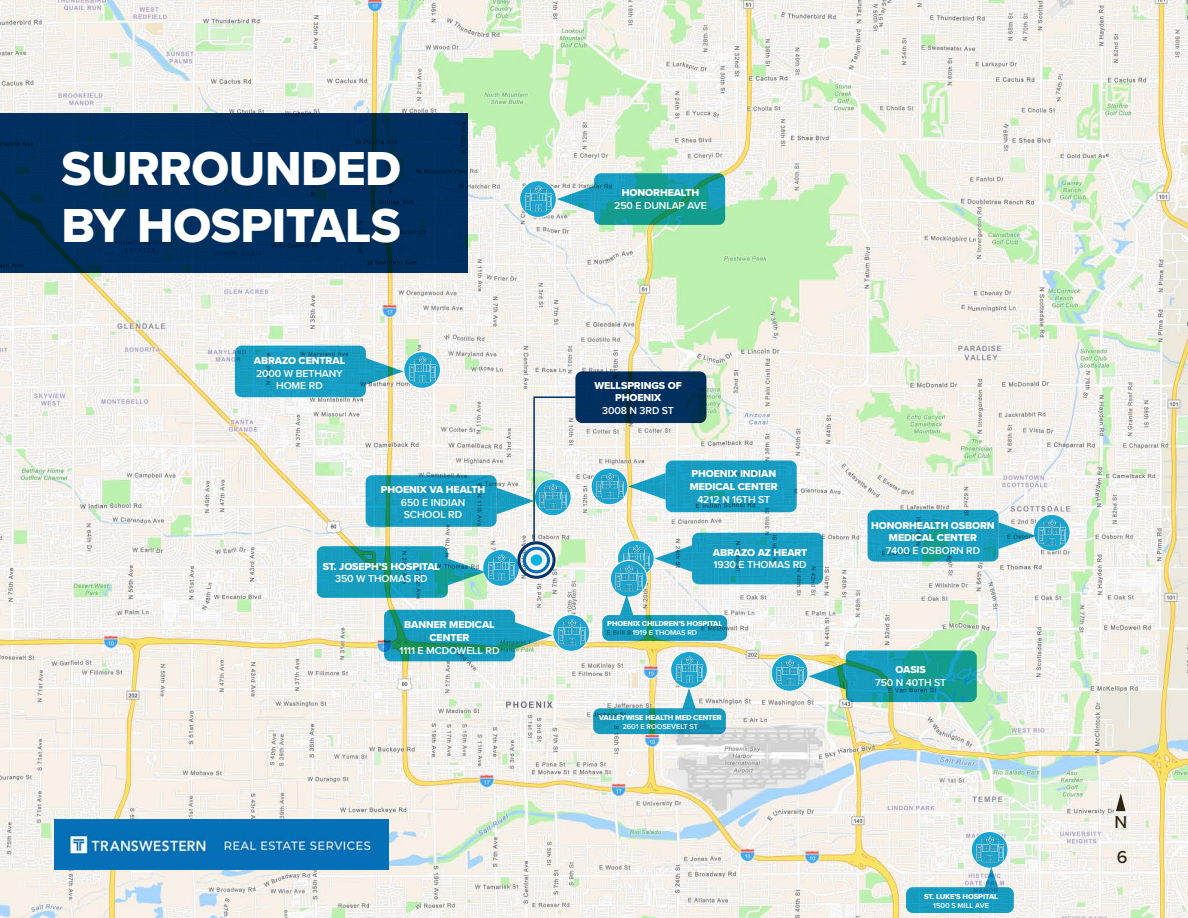
<style>
.page{position:relative;width:1188px;height:918px;background:#fff}
.page>*{position:absolute;margin:0;border:0;box-sizing:border-box;transform-origin:0 0}
.t1{font:49.5px "Proxima Nova Extrabld";letter-spacing:-.01em;color:#fff}
.t2{font:500 18px "Proxima Nova";color:#2d2313}
.t3{font:10.5px/12.6px "Proxima Nova Extrabld";letter-spacing:-.01em;color:#fff;text-align:center}
.t4{font:600 10.5px "Proxima Nova";letter-spacing:-.01em;color:#fff}
.t5{font:7.5px "Proxima Nova Extrabld";letter-spacing:-.01em;color:#fff}
.t6{font:600 7.5px "Proxima Nova";letter-spacing:-.01em;color:#fff}
</style>
<div class="page">
<img style="left:0;top:0;width:1188px;height:918px">
<img style="left:521px;top:181px;width:35px;height:36px">
<div style="left:519px;top:180px;width:38px;height:38px;border:1px solid #fff;border-radius:50%"></div>
<img style="left:405px;top:352px;width:35px;height:36px">
<div style="left:403px;top:351px;width:38px;height:38px;border:1px solid #fff;border-radius:50%"></div>
<img style="left:593px;top:468px;width:35px;height:37px">
<div style="left:591px;top:468px;width:37px;height:37px;border:1px solid #fff;border-radius:50%"></div>
<img style="left:484px;top:550px;width:35px;height:36px">
<div style="left:482px;top:549px;width:38px;height:38px;border:1px solid #fff;border-radius:50%"></div>
<div style="left:517px;top:541px;width:39px;height:38px;border:3px solid #003367;border-radius:50%"></div>
<div style="left:523px;top:547px;width:27px;height:26px;border:3px solid #006eb6;border-radius:50%"></div>
<div style="left:531px;top:554px;width:11px;height:12px;background:#00b5e2;border-radius:50%"></div>
<img style="left:619px;top:540px;width:35px;height:37px">
<div style="left:617px;top:540px;width:38px;height:37px;border:1px solid #fff;border-radius:50%"></div>
<div style="left:610px;top:560px;width:37px;height:37px;background:#eff1f1;border-radius:50%"></div>
<img style="left:612px;top:560px;width:35px;height:37px">
<div style="left:610px;top:560px;width:38px;height:38px;border:1px solid #fff;border-radius:50%"></div>
<img style="left:554px;top:615px;width:36px;height:36px">
<div style="left:553px;top:614px;width:37px;height:38px;border:1px solid #fff;border-radius:50%"></div>
<img style="left:672px;top:651px;width:35px;height:37px">
<div style="left:670px;top:651px;width:38px;height:38px;border:1px solid #fff;border-radius:50%"></div>
<img style="left:773px;top:655px;width:35px;height:36px">
<div style="left:771px;top:654px;width:37px;height:38px;border:1px solid #fff;border-radius:50%"></div>
<svg style="left:0;top:113px;width:468px;height:160px;background:#002f5d"></svg>
<svg style="left:557px;top:186px;width:37px;height:26px"></svg>
<svg style="left:594px;top:173px;width:131px;height:52px;background:#149a9b"></svg>
<svg style="left:628px;top:473px;width:38px;height:27px"></svg>
<svg style="left:666px;top:461px;width:131px;height:51px;background:#169bbf"></svg>
<svg style="left:808px;top:663px;width:38px;height:27px"></svg>
<svg style="left:846px;top:650px;width:131px;height:52px;background:#169ba5"></svg>
<svg style="left:366px;top:358px;width:37px;height:27px"></svg>
<svg style="left:235px;top:346px;width:131px;height:51px;background:#169bc0"></svg>
<svg style="left:366px;top:475px;width:131px;height:52px;background:#189bbc"></svg>
<svg style="left:448px;top:559px;width:37px;height:26px"></svg>
<svg style="left:317px;top:546px;width:131px;height:52px;background:#179ab3"></svg>
<svg style="left:515px;top:622px;width:38px;height:27px"></svg>
<svg style="left:384px;top:610px;width:131px;height:51px;background:#1698ad"></svg>
<svg style="left:655px;top:545px;width:37px;height:27px"></svg>
<svg style="left:692px;top:533px;width:131px;height:51px;background:#169bbf"></svg>
<svg style="left:602px;top:615px;width:125px;height:26px;background:#189ab8"></svg>
<svg style="left:620px;top:595px;width:13px;height:20px"></svg>
<svg style="left:593px;top:708px;width:133px;height:26px;background:#1898b7"></svg>
<svg style="left:682px;top:688px;width:14px;height:21px"></svg>
<svg style="left:497px;top:396px;width:80px;height:147px"></svg>
<svg style="left:575px;top:371px;width:131px;height:52px;background:#02315d"></svg>
<svg style="left:1116px;top:793px;width:10px;height:18px"></svg>
<img style="left:973px;top:832px;width:35px;height:36px">
<div style="left:971px;top:831px;width:37px;height:38px;border:1px solid #fff;border-radius:50%"></div>
<svg style="left:906px;top:887px;width:108px;height:26px;background:#189bbf"></svg>
<svg style="left:985px;top:867px;width:13px;height:21px"></svg>
<img style="left:1035px;top:514px;width:35px;height:37px">
<div style="left:1033px;top:514px;width:37px;height:37px;border:1px solid #fff;border-radius:50%"></div>
<svg style="left:999px;top:522px;width:37px;height:27px"></svg>
<svg style="left:868px;top:510px;width:131px;height:52px;background:#179cbb"></svg>
<img style="left:54px;top:820px;width:335px;height:49px">
<p class="t1" style="left:62px;top:132px;width:341px">SURROUNDED</p>
<p class="t1" style="left:62px;top:189px;width:341px">BY HOSPITALS</p>
<p class="t3" style="left:254px;top:354px;width:93px">ABRAZO CENTRAL</p>
<p class="t4" style="left:256px;top:365px;width:88px">2000 W BETHANY</p>
<p class="t4" style="left:276px;top:378px;width:48px">HOME RD</p>
<p class="t3" style="left:381px;top:483px;width:106px">PHOENIX VA HEALTH</p>
<p class="t4" style="left:401px;top:494px;width:66px">650 E INDIAN</p>
<p class="t4" style="left:404px;top:507px;width:60px">SCHOOL RD</p>
<p class="t3" style="left:323px;top:560px;width:119px">ST. JOSEPH’S HOSPITAL</p>
<p class="t4" style="left:335px;top:571px;width:94px">350 W THOMAS RD</p>
<p class="t3" style="left:404px;top:618px;width:92px">BANNER MEDICAL<br>CENTER</p>
<p class="t4" style="left:399px;top:642px;width:101px">1111 E MCDOWELL RD</p>
<p class="t3" style="left:622px;top:186px;width:79px">HONORHEALTH</p>
<p class="t4" style="left:614px;top:197px;width:94px">250 E DUNLAP AVE</p>
<p class="t3" style="left:594px;top:379px;width:89px">WELLSPRINGS OF<br>PHOENIX</p>
<p class="t4" style="left:602px;top:403px;width:73px">3008 N 3RD ST</p>
<p class="t3" style="left:690px;top:467px;width:89px;text-align:left">PHOENIX INDIAN<br>MEDICAL CENTER</p>
<p class="t4" style="left:697px;top:491px;width:74px">4212 N 16TH ST</p>
<p class="t3" style="left:713px;top:546px;width:96px">ABRAZO AZ HEART</p>
<p class="t4" style="left:714px;top:557px;width:95px">1930 E THOMAS RD</p>
<p class="t5" style="left:607px;top:618px;width:117px">PHOENIX CHILDREN’S HOSPITAL</p>
<p class="t6" style="left:632px;top:627px;width:66px">1919 E THOMAS RD</p>
<p class="t5" style="left:599px;top:712px;width:125px">VALLEYWISE HEALTH MED CENTER</p>
<p class="t6" style="left:622px;top:721px;width:77px">2601 E ROOSEVELT ST</p>
<p class="t3" style="left:871px;top:519px;width:125px">HONORHEALTH OSBORN<br>MEDICAL CENTER</p>
<p class="t4" style="left:886px;top:542px;width:96px">7400 E OSBORN RD</p>
<p class="t3" style="left:896px;top:663px;width:32px">OASIS</p>
<p class="t4" style="left:875px;top:675px;width:73px">750 N 40TH ST</p>
<p class="t5" style="left:924px;top:891px;width:75px">ST. LUKE’S HOSPITAL</p>
<p class="t6" style="left:933px;top:900px;width:57px">1500 S MILL AVE</p>
<p class="t2" style="left:1114px;top:809px;width:14px">N</p>
<p class="t2" style="left:1117px;top:843px;width:12px">6</p>
</div>
